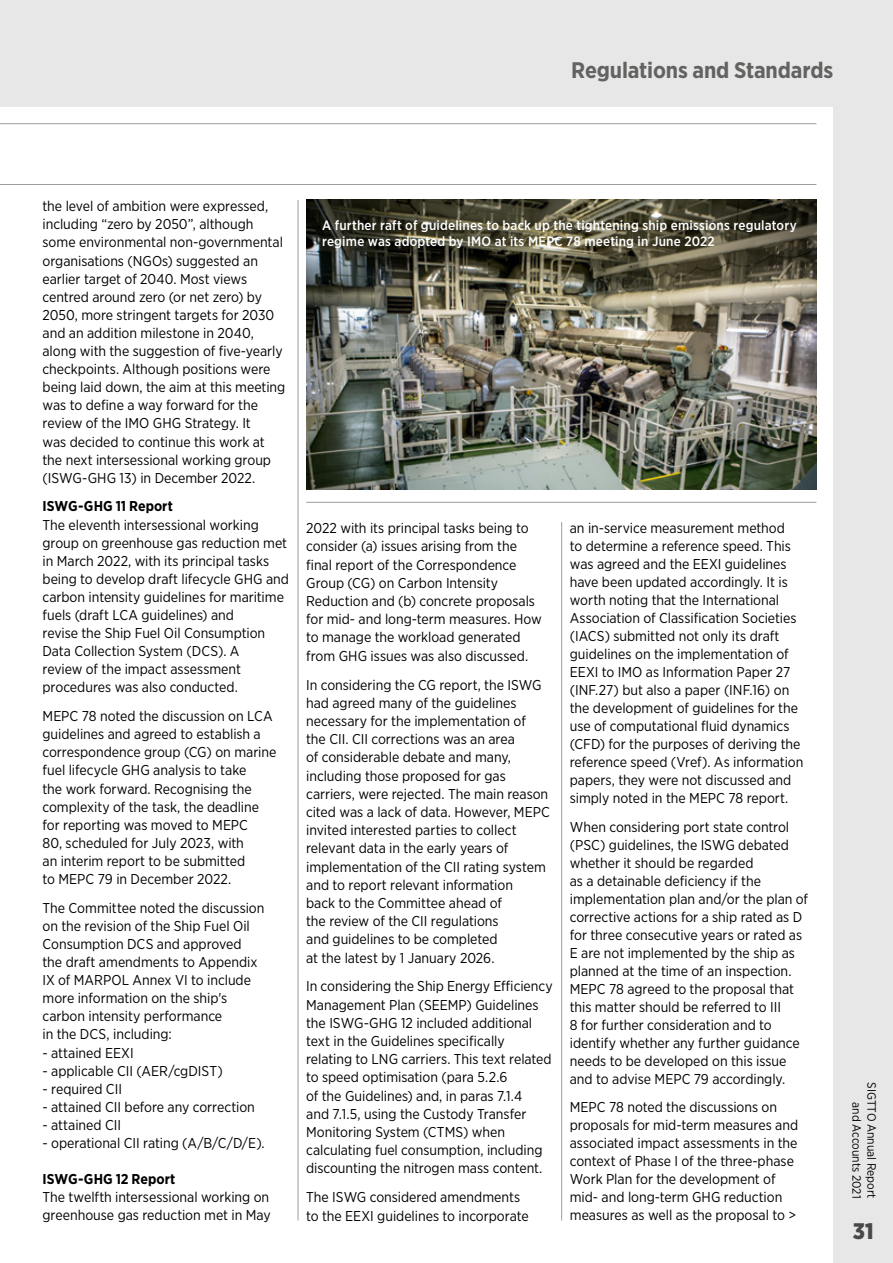
<style>
.page{position:relative;width:893px;height:1263px;background:#fff}
.page>*{position:absolute;margin:0;border:0;box-sizing:border-box;transform-origin:0 0}
.t1{font:700 22.5px "Gotham Narrow";letter-spacing:-.005em;color:#626261}
.t2{font:900 22.5px "Gotham Narrow";color:#484847}
.t3{font:14.25px/18.1px "Gotham Narrow";color:#000}
.t4{font:700 14.25px "Gotham Narrow";letter-spacing:.005em;color:#000}
.t5{font:500 13.5px/16.5px "Gotham Narrow";letter-spacing:.015em;color:#fff}
.t6{font:12px/15px "Gotham Narrow";color:#000;text-align:right}
</style>
<div class="page">
<div style="left:833px;top:106px;width:60px;height:1157px;background:#e8e7e7"></div>
<div style="left:0;top:0;width:893px;height:106px;background:#e8e7e7"></div>
<hr style="left:0;top:123px;width:816px;height:1px;background:#9c9c9d">
<hr style="left:0;top:184px;width:816px;height:1px;background:#9c9c9d">
<hr style="left:306px;top:502px;width:510px;height:1px;background:#9c9c9d">
<hr style="left:298px;top:200px;width:1px;height:1020px;background:#9c9c9d">
<hr style="left:561px;top:522px;width:1px;height:698px;background:#9c9c9d">
<img style="left:306px;top:200px;width:510px;height:289px">
<h1 class="t1" style="left:571px;top:55px;width:264px">Regulations and Standards</h1>
<p class="t3" style="left:43px;top:197px;width:244px">the level of ambition were expressed, including “zero by 2050”, although some environmental non-governmental organisations (NGOs) suggested an earlier target of 2040. Most views centred around zero (or net zero) by 2050, more stringent targets for 2030 and an addition milestone in 2040, along with the suggestion of five-yearly checkpoints. Although positions were being laid down, the aim at this meeting was to define a way forward for the review of the IMO GHG Strategy. It<br>was decided to continue this work at the next intersessional working group (ISWG-GHG 13) in December 2022.</p>
<p class="t4" style="left:43px;top:497px;width:132px">ISWG-GHG 11 Report</p>
<p class="t3" style="left:43px;top:515px;width:248px">The eleventh intersessional working group on greenhouse gas reduction met in March 2022, with its principal tasks being to develop draft lifecycle GHG and carbon intensity guidelines for maritime fuels (draft LCA guidelines) and<br>revise the Ship Fuel Oil Consumption Data Collection System (DCS). A<br>review of the impact assessment procedures was also conducted.</p>
<p class="t3" style="left:43px;top:707px;width:235px">MEPC 78 noted the discussion on LCA guidelines and agreed to establish a correspondence group (CG) on marine fuel lifecycle GHG analysis to take<br>the work forward. Recognising the complexity of the task, the deadline for reporting was moved to MEPC<br>80, scheduled for July 2023, with<br>an interim report to be submitted<br>to MEPC 79 in December 2022.</p>
<p class="t3" style="left:43px;top:898px;width:223px">The Committee noted the discussion on the revision of the Ship Fuel Oil<br>Consumption DCS and approved the draft amendments to Appendix<br>IX of MARPOL Annex VI to include more information on the ship's carbon intensity performance<br>in the DCS, including:</p>
<p class="t3" style="left:43px;top:1043px;width:93px">- attained EEXI</p>
<p class="t3" style="left:43px;top:1061px;width:182px">- applicable CII (AER/cgDIST)</p>
<p class="t3" style="left:43px;top:1079px;width:81px">- required CII</p>
<p class="t3" style="left:43px;top:1097px;width:214px">- attained CII before any correction</p>
<p class="t3" style="left:43px;top:1115px;width:80px">- attained CII</p>
<p class="t3" style="left:43px;top:1134px;width:224px">- operational CII rating (A/B/C/D/E).</p>
<p class="t4" style="left:43px;top:1170px;width:134px">ISWG-GHG 12 Report</p>
<p class="t3" style="left:43px;top:1188px;width:230px">The twelfth intersessional working on greenhouse gas reduction met in May</p>
<p class="t5" style="left:322px;top:217px;width:476px">A further raft of guidelines to back up the tightening ship emissions regulatory regime was adopted by IMO at its MEPC 78 meeting in June 2022</p>
<p class="t3" style="left:306px;top:519px;width:237px">2022 with its principal tasks being to consider (a) issues arising from the final report of the Correspondence Group (CG) on Carbon Intensity Reduction and (b) concrete proposals for mid- and long-term measures. How to manage the workload generated from GHG issues was also discussed.</p>
<p class="t3" style="left:306px;top:675px;width:245px">In considering the CG report, the ISWG had agreed many of the guidelines necessary for the implementation of<br>the CII. CII corrections was an area<br>of considerable debate and many, including those proposed for gas carriers, were rejected. The main reason cited was a lack of data. However, MEPC invited interested parties to collect relevant data in the early years of implementation of the CII rating system and to report relevant information<br>back to the Committee ahead of<br>the review of the CII regulations<br>and guidelines to be completed<br>at the latest by 1 January 2026.</p>
<p class="t3" style="left:306px;top:977px;width:248px">In considering the Ship Energy Efficiency Management Plan (SEEMP) Guidelines the ISWG-GHG 12 included additional text in the Guidelines specifically relating to LNG carriers. This text related to speed optimisation (para 5.2.6<br>of the Guidelines) and, in paras 7.1.4<br>and 7.1.5, using the Custody Transfer Monitoring System (CTMS) when calculating fuel consumption, including discounting the nitrogen mass content.</p>
<p class="t3" style="left:306px;top:1188px;width:224px">The ISWG considered amendments to the EEXI guidelines to incorporate</p>
<p class="t3" style="left:570px;top:519px;width:235px">an in-service measurement method<br>to determine a reference speed. This was agreed and the EEXI guidelines have been updated accordingly. It is worth noting that the International Association of Classification Societies (IACS) submitted not only its draft guidelines on the implementation of EEXI to IMO as Information Paper 27 (INF.27) but also a paper (INF.16) on the development of guidelines for the use of computational fluid dynamics (CFD) for the purposes of deriving the reference speed (Vref). As information papers, they were not discussed and simply noted in the MEPC 78 report.</p>
<p class="t3" style="left:570px;top:817px;width:240px">When considering port state control (PSC) guidelines, the ISWG debated whether it should be regarded<br>as a detainable deficiency if the implementation plan and/or the plan of corrective actions for a ship rated as D for three consecutive years or rated as E are not implemented by the ship as planned at the time of an inspection.<br>MEPC 78 agreed to the proposal that this matter should be referred to III<br>8 for further consideration and to identify whether any further guidance needs to be developed on this issue and to advise MEPC 79 accordingly.</p>
<p class="t3" style="left:570px;top:1098px;width:230px">MEPC 78 noted the discussions on proposals for mid-term measures and associated impact assessments in the context of Phase I of the three-phase Work Plan for the development of mid- and long-term GHG reduction measures as well as the proposal to &gt;</p>
<p class="t6" style="left:879px;top:1082px;width:118px;rotate:90deg">SIGTTO Annual Report and Accounts 2021</p>
<h1 class="t2" style="left:853px;top:1216px;width:22px">31</h1>
</div>
